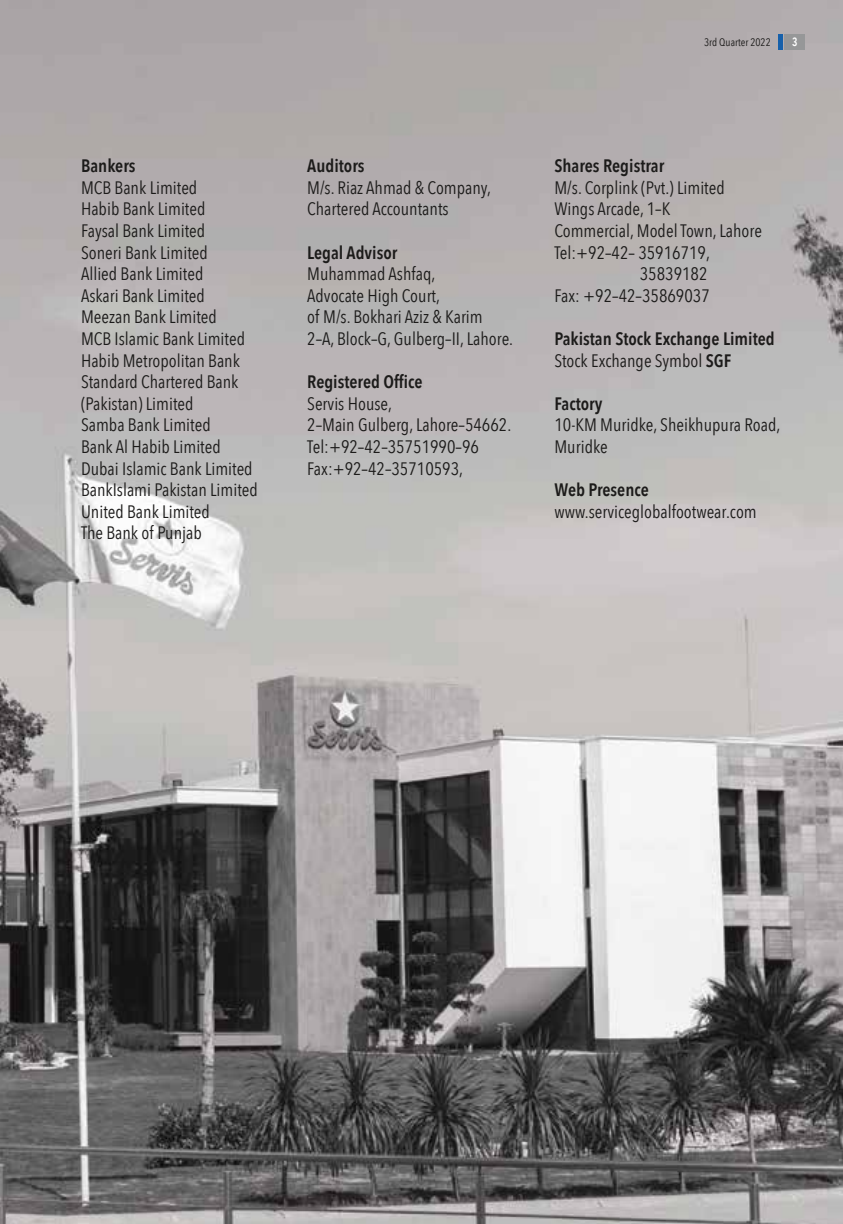
<style>
.page{position:relative;width:843px;height:1224px;background:#fff}
.page>*{position:absolute;margin:0;border:0;box-sizing:border-box;transform-origin:0 0}
.t1{font:18px/21.6px "Avenir Next Condensed";color:#1c1b1a}
.t2{font:600 18px/21.6px "Avenir Next Condensed";color:#1c1b1a}
.t3{font:600 12px "Avenir Next Condensed";color:#fff;scale:.9 1}
.t4{font:10.8px "Avenir Next Condensed";color:#1c1b1a}
.s1{font-weight:400}
</style>
<div class="page">
<img style="left:0;top:0;width:842px;height:1224px">
<div style="left:777px;top:34px;width:5px;height:16px;background:#1660aa"></div>
<div style="left:784px;top:34px;width:21px;height:16px;background:#969798"></div>
<p class="t2" style="left:81px;top:155px;width:56px">Bankers</p>
<p class="t1" style="left:81px;top:176px;width:178px">MCB Bank Limited<br>Habib Bank Limited<br>Faysal Bank Limited<br>Soneri Bank Limited<br>Allied Bank Limited<br>Askari Bank Limited<br>Meezan Bank Limited<br>MCB Islamic Bank Limited<br>Habib Metropolitan Bank<br>Standard Chartered Bank (Pakistan) Limited<br>Samba Bank Limited<br>Bank Al Habib Limited<br>Dubai Islamic Bank Limited<br>BankIslami Pakistan Limited<br>United Bank Limited<br>The Bank of Punjab</p>
<p class="t4" style="left:704px;top:33px;width:68px">3rd Quarter 2022</p>
<p class="t3" style="left:791px;top:32px;width:8px">3</p>
<p class="t2" style="left:307px;top:155px;width:59px">Auditors</p>
<p class="t1" style="left:307px;top:176px;width:185px">M/s. Riaz Ahmad &amp; Company,<br>Chartered Accountants</p>
<p class="t2" style="left:307px;top:241px;width:92px">Legal Advisor</p>
<p class="t1" style="left:307px;top:262px;width:207px">Muhammad Ashfaq,<br>Advocate High Court,<br>of M/s. Bokhari Aziz &amp; Karim<br>2–A, Block–G, Gulberg–II, Lahore.</p>
<p class="t2" style="left:307px;top:371px;width:117px">Registered Office</p>
<p class="t1" style="left:307px;top:392px;width:205px">Servis House,<br>2–Main Gulberg, Lahore–54662.<br>Tel:+92–42–35751990–96<br>Fax:+92–42–35710593,</p>
<p class="t2" style="left:554px;top:155px;width:111px">Shares Registrar</p>
<p class="t1" style="left:554px;top:176px;width:172px">M/s. Corplink (Pvt.) Limited</p>
<p class="t1" style="left:554px;top:197px;width:117px">Wings Arcade, 1–K</p>
<p class="t1" style="left:554px;top:219px;width:209px">Commercial, Model Town, Lahore</p>
<p class="t1" style="left:554px;top:241px;width:157px">Tel:+92–42– 35916719,</p>
<p class="t1" style="left:639px;top:262px;width:69px">35839182</p>
<p class="t1" style="left:554px;top:284px;width:157px">Fax: +92–42–35869037</p>
<p class="t2" style="left:554px;top:327px;width:222px">Pakistan Stock Exchange Limited<br><span class="s1">Stock Exchange Symbol</span> SGF</p>
<p class="t2" style="left:554px;top:392px;width:49px">Factory</p>
<p class="t1" style="left:554px;top:413px;width:227px">10-KM Muridke, Sheikhupura Road,<br>Muridke</p>
<p class="t2" style="left:554px;top:479px;width:96px">Web Presence</p>
<p class="t1" style="left:554px;top:500px;width:204px">www.serviceglobalfootwear.com</p>
</div>
